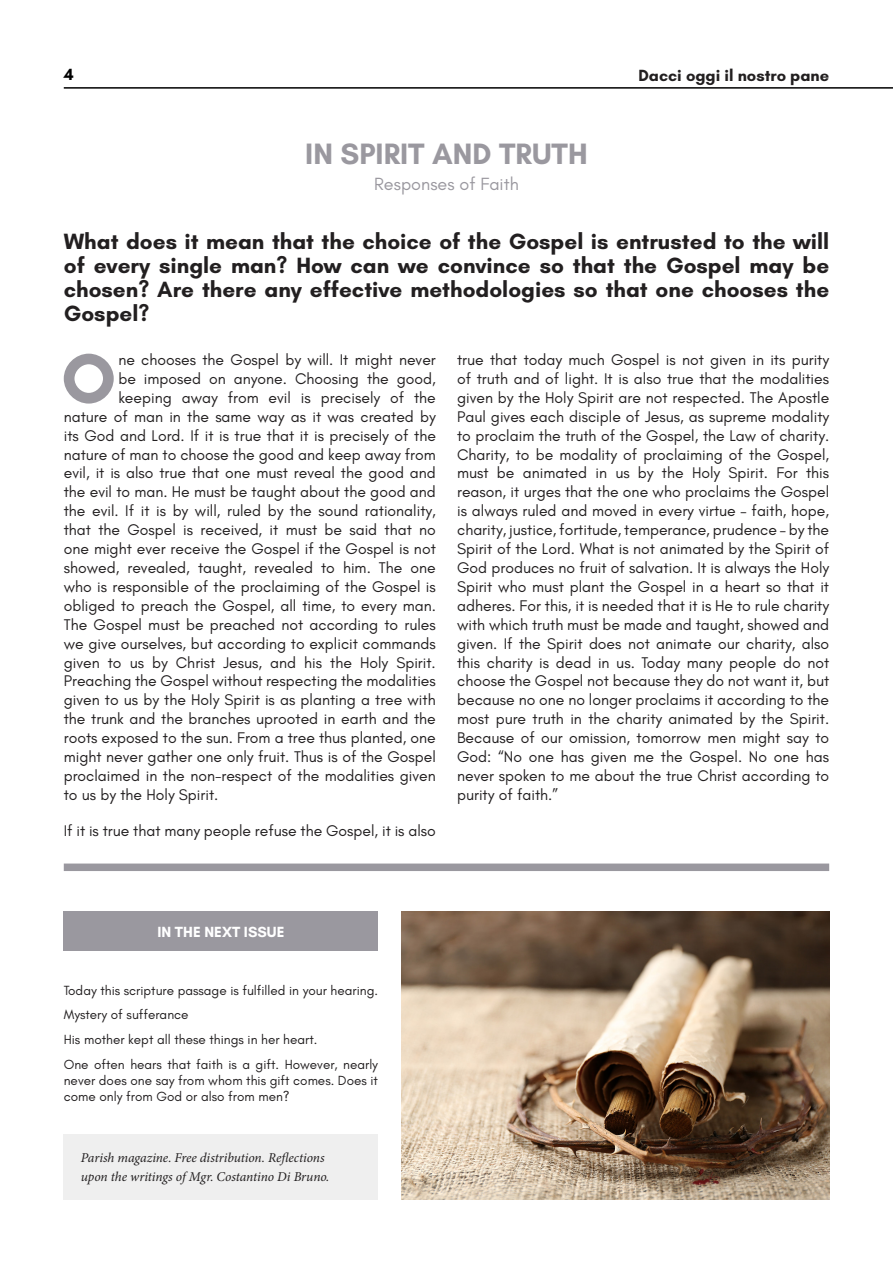
<style>
.page{position:relative;width:893px;height:1263px;background:#fff}
.page>*{position:absolute;margin:0;border:0;box-sizing:border-box;transform-origin:0 0}
.t1{font:700 71.4px "Glacial Indifference";color:#9a989f}
.t2{font:700 30px "Glacial Indifference";color:#9a989f}
.t3{font:700 22.5px/24px "Glacial Indifference";color:#221f20;text-align:justify}
.t4{font:18px "Glacial Indifference";color:#9a989f}
.t5{font:700 16.5px "Glacial Indifference";color:#221f20}
.t6{font:700 16.5px "Glacial Indifference";color:#000}
.t7{font:15.75px/18.9px "Glacial Indifference";color:#221f20;text-align:justify}
.t8{font:700 15px "Glacial Indifference";color:#fff}
.t9{font:13.5px/24.8px "Glacial Indifference";color:#221f20}
.t10{font:italic 13.5px/19.2px "Minion Pro";letter-spacing:-.01em;color:#221f20}
</style>
<div class="page">
<hr style="left:64px;top:87px;width:829px;height:2px;background:#000">
<div style="left:64px;top:1134px;width:314px;height:65px;background:#efefef"></div>
<div style="left:64px;top:863px;width:765px;height:8px;background:#9a989f"></div>
<div style="left:64px;top:911px;width:314px;height:39px;background:#9a989f"></div>
<img style="left:401px;top:911px;width:428px;height:288px">
<p class="t6" style="left:64px;top:65px;width:11px">4</p>
<h2 class="t2" style="left:305px;top:135px;width:284px">IN SPIRIT AND TRUTH</h2>
<p class="t4" style="left:374px;top:173px;width:146px">Responses of Faith</p>
<p class="t5" style="left:638px;top:65px;width:192px">Dacci oggi il nostro pane</p>
<h3 class="t3" style="left:64px;top:229px;width:767px">What does it mean that the choice of the Gospel is entrusted to the will of every single man? How can we convince so that the Gospel may be chosen? Are there any effective methodologies so that one chooses the Gospel?</h3>
<h1 class="t1" style="left:61px;top:334px;width:56px">O</h1>
<p class="t7" style="left:118px;top:351px;width:319px">ne chooses the Gospel by will. It might never</p>
<p class="t7" style="left:457px;top:351px;width:374px">true that today much Gospel is not given in its purity of truth and of light. It is also true that the modalities given by the Holy Spirit are not respected. The Apostle Paul gives each disciple of Jesus, as supreme modality to proclaim the truth of the Gospel, the Law of charity.<br>Charity, to be modality of proclaiming of the Gospel, must be animated in us by the Holy Spirit. For this reason, it urges that the one who proclaims the Gospel is always ruled and moved in every virtue – faith, hope, charity, justice, fortitude, temperance, prudence – by the Spirit of the Lord. What is not animated by the Spirit of God produces no fruit of salvation. It is always the Holy Spirit who must plant the Gospel in a heart so that it adheres. For this, it is needed that it is He to rule charity with which truth must be made and taught, showed and given. If the Spirit does not animate our charity, also this charity is dead in us. Today many people do not choose the Gospel not because they do not want it, but because no one no longer proclaims it according to the most pure truth in the charity animated by the Spirit.<br>Because of our omission, tomorrow men might say to God: “No one has given me the Gospel. No one has never spoken to me about the true Christ according to purity of faith.”</p>
<p class="t7" style="left:118px;top:369px;width:319px">be imposed on anyone. Choosing the good,</p>
<p class="t7" style="left:118px;top:388px;width:319px">keeping away from evil is precisely of the</p>
<p class="t7" style="left:64px;top:407px;width:374px">nature of man in the same way as it was created by</p>
<p class="t7" style="left:64px;top:426px;width:374px">its God and Lord. If it is true that it is precisely of the</p>
<p class="t7" style="left:64px;top:445px;width:374px">nature of man to choose the good and keep away from</p>
<p class="t7" style="left:64px;top:464px;width:374px">evil, it is also true that one must reveal the good and</p>
<p class="t7" style="left:64px;top:483px;width:374px">the evil to man. He must be taught about the good and</p>
<p class="t7" style="left:64px;top:502px;width:374px">the evil. If it is by will, ruled by the sound rationality,</p>
<p class="t7" style="left:64px;top:521px;width:374px">that the Gospel is received, it must be said that no</p>
<p class="t7" style="left:64px;top:540px;width:374px">one might ever receive the Gospel if the Gospel is not</p>
<p class="t7" style="left:64px;top:558px;width:374px">showed, revealed, taught, revealed to him. The one</p>
<p class="t7" style="left:64px;top:577px;width:374px">who is responsible of the proclaiming of the Gospel is</p>
<p class="t7" style="left:64px;top:596px;width:374px">obliged to preach the Gospel, all time, to every man.</p>
<p class="t7" style="left:64px;top:615px;width:374px">The Gospel must be preached not according to rules</p>
<p class="t7" style="left:64px;top:634px;width:374px">we give ourselves, but according to explicit commands</p>
<p class="t7" style="left:64px;top:653px;width:374px">given to us by Christ Jesus, and his the Holy Spirit.</p>
<p class="t7" style="left:64px;top:672px;width:374px">Preaching the Gospel without respecting the modalities</p>
<p class="t7" style="left:64px;top:691px;width:373px">given to us by the Holy Spirit is as planting a tree with</p>
<p class="t7" style="left:64px;top:710px;width:374px">the trunk and the branches uprooted in earth and the</p>
<p class="t7" style="left:64px;top:729px;width:374px">roots exposed to the sun. From a tree thus planted, one</p>
<p class="t7" style="left:64px;top:747px;width:374px">might never gather one only fruit. Thus is of the Gospel</p>
<p class="t7" style="left:64px;top:766px;width:374px">proclaimed in the non-respect of the modalities given</p>
<p class="t7" style="left:64px;top:785px;width:156px">to us by the Holy Spirit.</p>
<p class="t7" style="left:64px;top:821px;width:374px">If it is true that many people refuse the Gospel, it is also</p>
<p class="t8" style="left:157px;top:922px;width:129px">IN THE NEXT ISSUE</p>
<p class="t9" style="left:64px;top:978px;width:316px">Today this scripture passage is fulfilled in your hearing.<br>Mystery of sufferance<br>His mother kept all these things in her heart.<br>One often hears that faith is a gift. However, nearly</p>
<p class="t9" style="left:64px;top:1072px;width:316px;line-height:16.2px">never does one say from whom this gift comes. Does it come only from God or also from men?</p>
<p class="t10" style="left:81px;top:1148px;width:250px">Parish magazine. Free distribution. Reflections upon the writings of Mgr. Costantino Di Bruno.</p>
</div>
